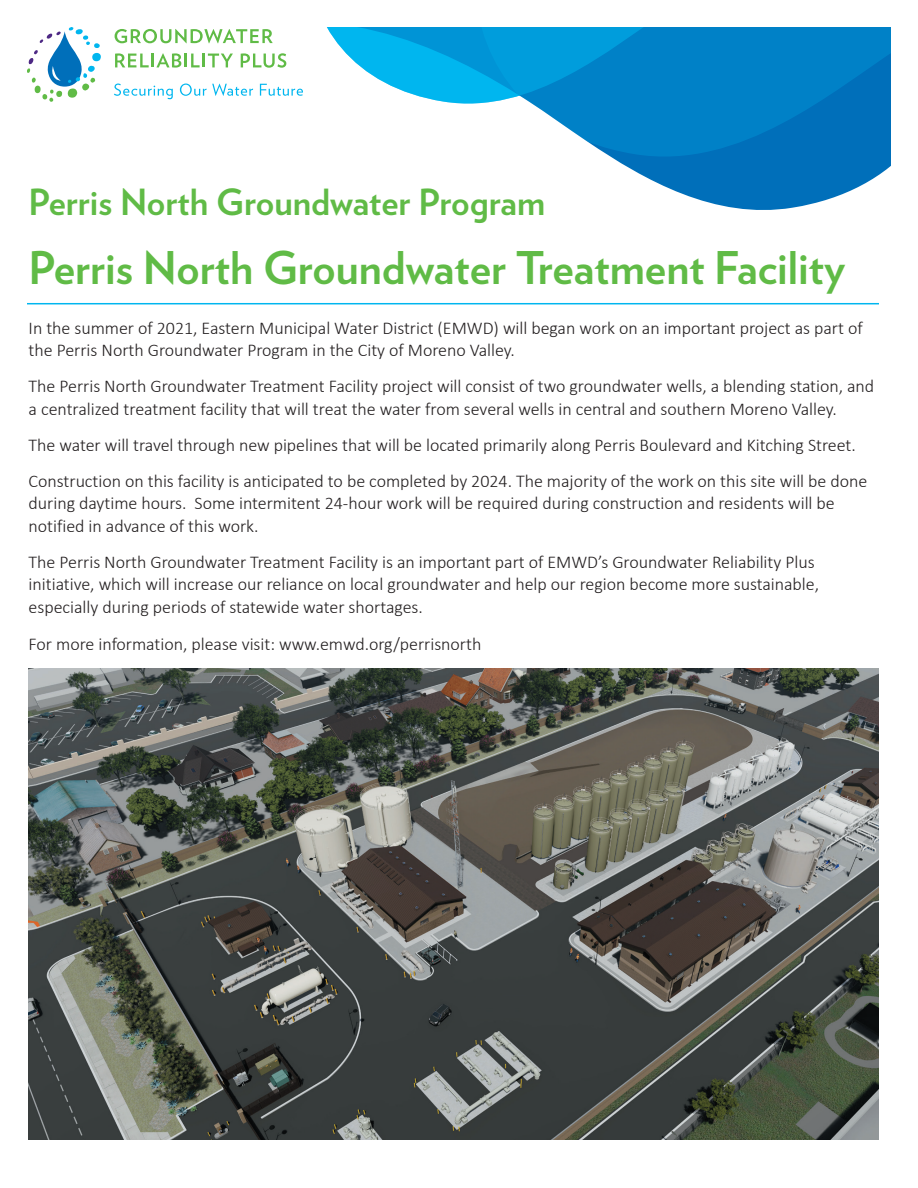
<style>
.page{position:relative;width:918px;height:1188px;background:#fff}
.page>*{position:absolute;margin:0;border:0;box-sizing:border-box;transform-origin:0 0}
.t1{font:700 45px "Verlag";color:#60bb46}
.t2{font:700 36px "Verlag";color:#60bb46}
.t3{font:300 18px/22.5px "Calibri";color:#231f20}
</style>
<div class="page">
<svg style="left:611px;top:157px;width:280px;height:53px;fill:#006fba"></svg>
<svg style="left:532px;top:27px;width:359px;height:130px;background:#1585c7"></svg>
<svg style="left:327px;top:27px;width:487px;height:77px;background:#169cd8"></svg>
<hr style="left:27px;top:303px;width:852px;height:1px;background:#00b6ef">
<svg style="left:115px;top:29px;width:158px;height:14px"></svg>
<svg style="left:115px;top:53px;width:118px;height:15px"></svg>
<svg style="left:241px;top:53px;width:45px;height:15px"></svg>
<svg style="left:114px;top:84px;width:59px;height:15px"></svg>
<svg style="left:180px;top:84px;width:73px;height:12px"></svg>
<svg style="left:260px;top:84px;width:43px;height:12px"></svg>
<svg style="left:27px;top:27px;width:74px;height:75px"></svg>
<img style="left:29px;top:668px;width:850px;height:472px">
<h2 class="t2" style="left:29px;top:174px;width:518px">Perris North Groundwater Program</h2>
<h1 class="t1" style="left:29px;top:232px;width:818px">Perris North Groundwater Treatment Facility</h1>
<p class="t3" style="left:29px;top:316px;width:836px">In the summer of 2021, Eastern Municipal Water District (EMWD) will began work on an important project as part of the Perris North Groundwater Program in the City of Moreno Valley.</p>
<p class="t3" style="left:29px;top:375px;width:847px">The Perris North Groundwater Treatment Facility project will consist of two groundwater wells, a blending station, and a centralized treatment facility that will treat the water from several wells in central and southern Moreno Valley.</p>
<p class="t3" style="left:29px;top:427px;width:840px;line-height:36px">The water will travel through new pipelines that will be located primarily along Perris Boulevard and Kitching Street.<br>Construction on this facility is anticipated to be completed by 2024. The majority of the work on this site will be done</p>
<p class="t3" style="left:29px;top:492px;width:808px">during daytime hours. Some intermitent 24-hour work will be required during construction and residents will be notified in advance of this work.</p>
<p class="t3" style="left:29px;top:550px;width:792px">The Perris North Groundwater Treatment Facility is an important part of EMWD’s Groundwater Reliability Plus initiative, which will increase our reliance on local groundwater and help our region become more sustainable, especially during periods of statewide water shortages.</p>
<p class="t3" style="left:29px;top:633px;width:454px">For more information, please visit: www.emwd.org/perrisnorth</p>
</div>
